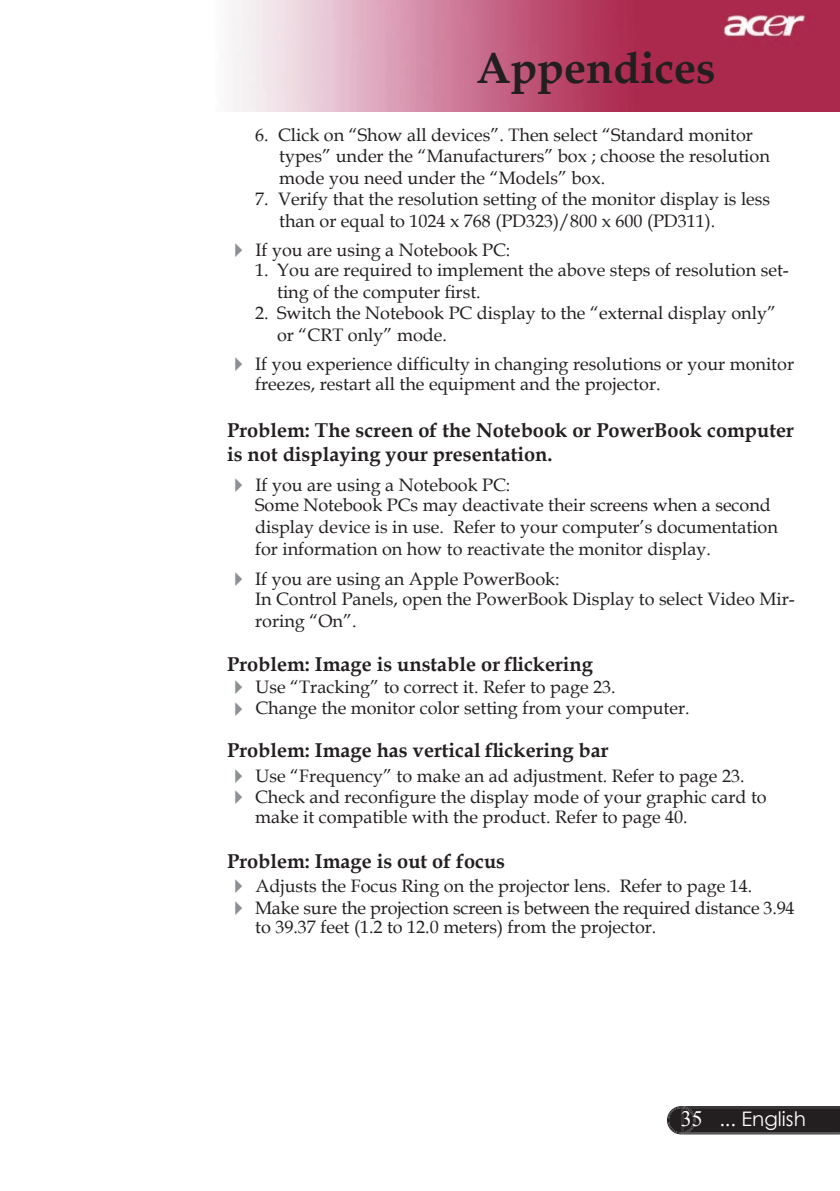
<style>
.page{position:relative;width:840px;height:1191px;background:#fff}
.page>*{position:absolute;margin:0;border:0;box-sizing:border-box;transform-origin:0 0}
.t1{font:700 44px "Book Antiqua";color:#231f20}
.t2{font:700 20px/24px "Book Antiqua";color:#231f20}
.t3{font:20px "Century Gothic";color:#fff}
.t4{font:18px/21.6px "Book Antiqua";color:#231f20}
.s1{color:#8b9093}
.s2{font-family:"Times New Roman";font-size:22px}
</style>
<div class="page">
<svg style="left:667px;top:1106px;width:172px;height:28px;background:#2e2a2b"></svg>
<img style="left:230px;top:0;width:609px;height:112px">
<h1 class="t1" style="left:476px;top:38px;width:241px">Appendices</h1>
<p class="t4" style="left:279px;top:123px;width:492px;text-indent:-24px">6. Click on “Show all devices”. Then select “Standard monitor types” under the “Manufacturers” box ; choose the resolution mode you need under the “Models” box.</p>
<p class="t4" style="left:279px;top:188px;width:492px;text-indent:-24px">7. Verify that the resolution setting of the monitor display is less than or equal to 1024 x 768 (PD323)/800 x 600 (PD311).</p>
<p class="t4" style="left:227px;top:239px;width:285px"><span class="s1">✔</span> If you are using a Notebook PC:</p>
<p class="t4" style="left:277px;top:258px;width:513px;text-indent:-22px">1. You are required to implement the above steps of resolution set&shy;ting of the computer first.</p>
<p class="t4" style="left:277px;top:302px;width:500px;text-indent:-22px">2. Switch the Notebook PC display to the “external display only” or “CRT only” mode.</p>
<p class="t4" style="left:255px;top:354px;width:540px;line-height:19.6px;text-indent:-28px"><span class="s1">✔</span> If you experience difficulty in changing resolutions or your monitor freezes, restart all the equipment and the projector.</p>
<p class="t2" style="left:227px;top:418px;width:568px">Problem: The screen of the Notebook or PowerBook computer is not displaying your presentation.</p>
<p class="t4" style="left:255px;top:474px;width:517px;line-height:20px;text-indent:-28px"><span class="s1">✔</span> If you are using a Notebook PC:<br>Some Notebook PCs may deactivate their screens when a second</p>
<p class="t4" style="left:255px;top:515px;width:524px">display device is in use. Refer to your computer’s documentation for information on how to reactivate the monitor display.</p>
<p class="t4" style="left:255px;top:568px;width:541px;line-height:20px;text-indent:-28px"><span class="s1">✔</span> If you are using an Apple PowerBook:<br>In Control Panels, open the PowerBook Display to select Video Mir-</p>
<p class="t4" style="left:255px;top:609px;width:103px">roring “On”.</p>
<p class="t2" style="left:227px;top:652px;width:367px">Problem: Image is unstable or flickering</p>
<p class="t4" style="left:227px;top:675px;width:390px"><span class="s1">✔</span> Use “Tracking” to correct it. Refer to page 23.</p>
<p class="t4" style="left:227px;top:697px;width:464px"><span class="s1">✔</span> Change the monitor color setting from your computer.</p>
<p class="t2" style="left:227px;top:738px;width:383px">Problem: Image has vertical flickering bar</p>
<p class="t4" style="left:227px;top:764px;width:518px"><span class="s1">✔</span> Use “Frequency” to make an ad adjustment. Refer to page 23.</p>
<p class="t4" style="left:255px;top:787px;width:513px;line-height:19.6px;text-indent:-28px"><span class="s1">✔</span> Check and reconfigure the display mode of your graphic card to make it compatible with the product. Refer to page 40.</p>
<p class="t2" style="left:227px;top:848px;width:279px">Problem: Image is out of focus</p>
<p class="t4" style="left:227px;top:874px;width:526px"><span class="s1">✔</span> Adjusts the Focus Ring on the projector lens. Refer to page 14.</p>
<p class="t4" style="left:255px;top:897px;width:540px;line-height:19.6px;text-indent:-28px"><span class="s1">✔</span> Make sure the projection screen is between the required distance 3.94 to 39.37 feet (1.2 to 12.0 meters) from the projector.</p>
<p class="t3" style="left:680px;top:1105px;width:126px"><span class="s2">35</span> ... English</p>
</div>
